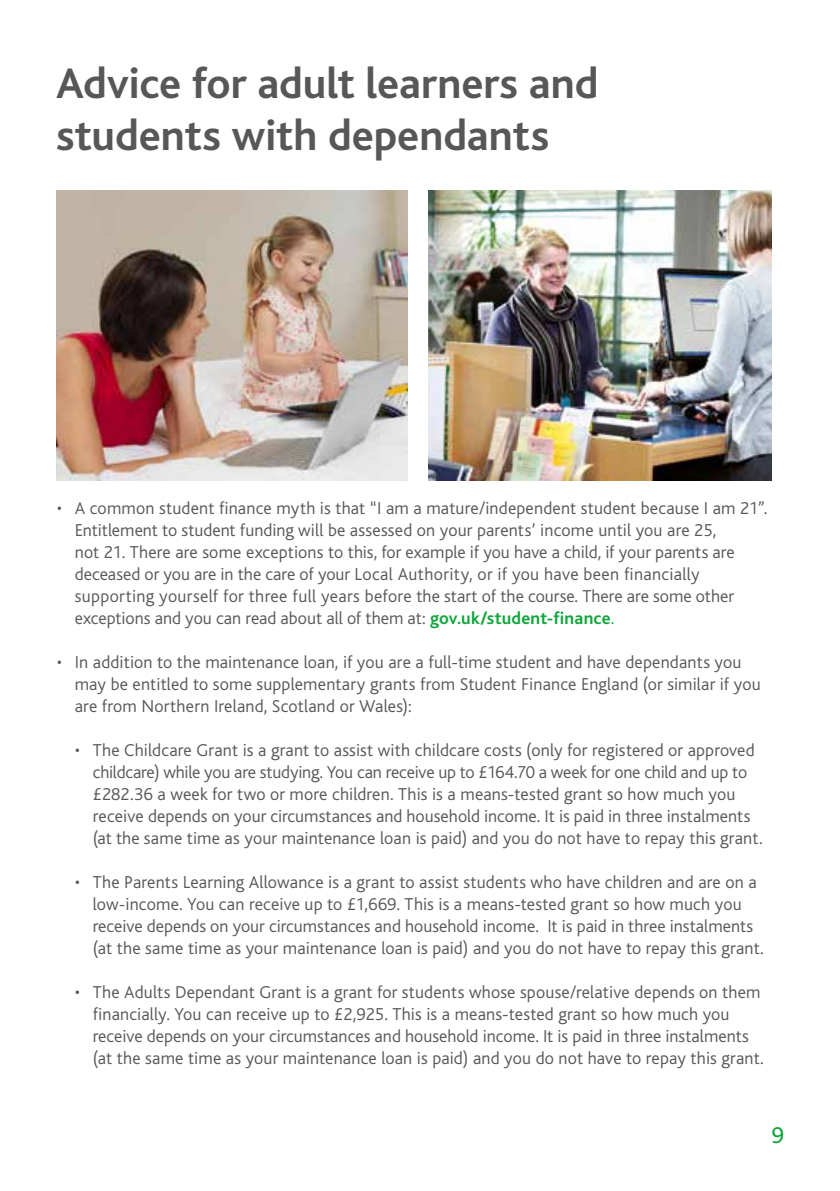
<style>
.page{position:relative;width:840px;height:1191px;background:#fff}
.page>*{position:absolute;margin:0;border:0;box-sizing:border-box;transform-origin:0 0}
.t1{font:700 44.6px/52px "Bliss";letter-spacing:-.005em;color:#575756}
.t2{font:24px "Bliss";color:#11a63c}
.t3{font:300 18px/22px "Bliss";letter-spacing:.005em;color:#575756}
.s1{font-weight:700;color:#11a63c}
.s2{color:#11a63c}
</style>
<div class="page">
<img style="left:57px;top:191px;width:350px;height:289px">
<img style="left:428px;top:191px;width:343px;height:289px">
<h1 class="t1" style="left:56px;top:58px;width:543px">Advice for adult learners and students with dependants</h1>
<p class="t3" style="left:75px;top:497px;width:693px;text-indent:-18px">• A common student finance myth is that “I am a mature/independent student because I am 21”.<br>Entitlement to student funding will be assessed on your parents’ income until you are 25,<br>not 21. There are some exceptions to this, for example if you have a child, if your parents are deceased or you are in the care of your Local Authority, or if you have been financially supporting yourself for three full years before the start of the course. There are some other exceptions and you can read about all of them at: <span class="s1">gov.uk/student-finance</span><span class="s2">.</span></p>
<p class="t3" style="left:75px;top:651px;width:687px;text-indent:-18px">• In addition to the maintenance loan, if you are a full-time student and have dependants you may be entitled to some supplementary grants from Student Finance England (or similar if you are from Northern Ireland, Scotland or Wales):</p>
<p class="t3" style="left:93px;top:739px;width:671px;text-indent:-18px">• The Childcare Grant is a grant to assist with childcare costs (only for registered or approved childcare) while you are studying. You can receive up to £164.70 a week for one child and up to £282.36 a week for two or more children. This is a means-tested grant so how much you receive depends on your circumstances and household income. It is paid in three instalments (at the same time as your maintenance loan is paid) and you do not have to repay this grant.</p>
<p class="t3" style="left:93px;top:871px;width:672px;text-indent:-18px">• The Parents Learning Allowance is a grant to assist students who have children and are on a low-income. You can receive up to £1,669. This is a means-tested grant so how much you receive depends on your circumstances and household income. It is paid in three instalments (at the same time as your maintenance loan is paid) and you do not have to repay this grant.</p>
<p class="t3" style="left:93px;top:981px;width:672px;text-indent:-18px">• The Adults Dependant Grant is a grant for students whose spouse/relative depends on them financially. You can receive up to £2,925. This is a means-tested grant so how much you receive depends on your circumstances and household income. It is paid in three instalments (at the same time as your maintenance loan is paid) and you do not have to repay this grant.</p>
<h2 class="t2" style="left:771px;top:1122px;width:14px">9</h2>
</div>
